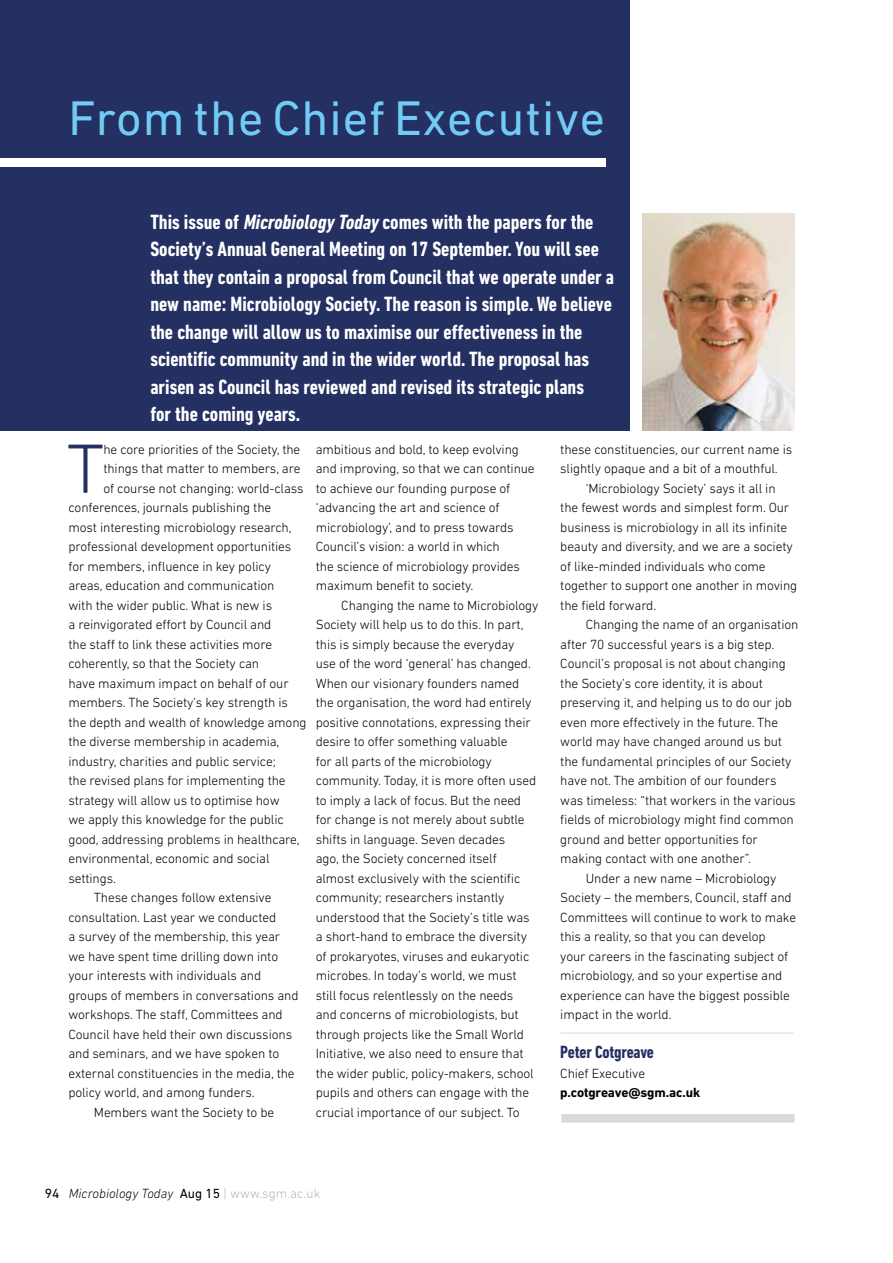
<style>
.page{position:relative;width:893px;height:1263px;background:#fff}
.page>*{position:absolute;margin:0;border:0;box-sizing:border-box;transform-origin:0 0}
.t1{font:300 70.8px "DIN Next LT Pro";color:#242f62}
.t2{font:49.5px "DIN Next LT Pro";letter-spacing:.02em;color:#71cbf4}
.t3{font:700 condensed 21px/27.5px "DIN Next LT Pro";color:#fff}
.t4{font:700 condensed 18px "DIN Next LT Pro";letter-spacing:-.01em;color:#242f62}
.t5{font:300 13.5px/19.5px "DIN Next LT Pro";letter-spacing:-.01em;color:#000}
.t6{font:italic 300 13.5px "DIN Next LT Pro";color:#000}
.t7{font:700 13.5px "DIN Next LT Pro";letter-spacing:-.01em;color:#000}
.s1{font-style:italic}
.s2{font-weight:400;font-style:normal}
.s3{font-style:normal;color:#b2b8bc}
</style>
<div class="page">
<div style="left:0;top:0;width:629px;height:431px;background:#242f62"></div>
<img style="left:642px;top:213px;width:152px;height:218px">
<div style="left:0;top:158px;width:605px;height:9px;background:#fff"></div>
<hr style="left:560px;top:1033px;width:233px;height:1px;background:#d7d9da">
<div style="left:561px;top:1114px;width:233px;height:9px;background:#d7d9da"></div>
<h2 class="t2" style="left:68px;top:90px;width:538px">From the Chief Executive</h2>
<p class="t3" style="left:150px;top:208px;width:465px">This issue of <span class="s1">Microbiology Today</span> comes with the papers for the Society’s Annual General Meeting on 17 September. You will see that they contain a proposal from Council that we operate under a new name: Microbiology Society. The reason is simple. We believe the change will allow us to maximise our effectiveness in the scientific community and in the wider world. The proposal has arisen as Council has reviewed and revised its strategic plans<br>for the coming years.</p>
<h1 class="t1" style="left:67px;top:428px;width:39px">T</h1>
<p class="t5" style="left:103px;top:439px;width:199px">he core priorities of the Society, the</p>
<p class="t5" style="left:103px;top:459px;width:199px">things that matter to members, are</p>
<p class="t5" style="left:103px;top:478px;width:202px">of course not changing: world-class</p>
<p class="t5" style="left:68px;top:498px;width:204px">conferences, journals publishing the</p>
<p class="t5" style="left:68px;top:517px;width:225px">most interesting microbiology research,</p>
<p class="t5" style="left:68px;top:537px;width:224px">professional development opportunities</p>
<p class="t5" style="left:68px;top:556px;width:204px">for members, influence in key policy</p>
<p class="t5" style="left:68px;top:576px;width:208px">areas, education and communication</p>
<p class="t5" style="left:68px;top:595px;width:205px">with the wider public. What is new is</p>
<p class="t5" style="left:68px;top:615px;width:204px">a reinvigorated effort by Council and</p>
<p class="t5" style="left:68px;top:634px;width:205px">the staff to link these activities more</p>
<p class="t5" style="left:68px;top:654px;width:192px">coherently, so that the Society can</p>
<p class="t5" style="left:68px;top:673px;width:222px">have maximum impact on behalf of our</p>
<p class="t5" style="left:68px;top:693px;width:221px">members. The Society’s key strength is</p>
<p class="t5" style="left:68px;top:712px;width:240px">the depth and wealth of knowledge among</p>
<p class="t5" style="left:68px;top:732px;width:213px">the diverse membership in academia,</p>
<p class="t5" style="left:68px;top:751px;width:209px">industry, charities and public service;</p>
<p class="t5" style="left:68px;top:771px;width:219px">the revised plans for implementing the</p>
<p class="t5" style="left:68px;top:790px;width:213px">strategy will allow us to optimise how</p>
<p class="t5" style="left:68px;top:810px;width:217px">we apply this knowledge for the public</p>
<p class="t5" style="left:68px;top:829px;width:233px">good, addressing problems in healthcare,</p>
<p class="t5" style="left:68px;top:849px;width:203px">environmental, economic and social</p>
<p class="t5" style="left:68px;top:868px;width:49px">settings.</p>
<p class="t5" style="left:94px;top:888px;width:179px">These changes follow extensive</p>
<p class="t5" style="left:68px;top:907px;width:209px">consultation. Last year we conducted</p>
<p class="t5" style="left:68px;top:927px;width:213px">a survey of the membership, this year</p>
<p class="t5" style="left:68px;top:946px;width:211px">we have spent time drilling down into</p>
<p class="t5" style="left:68px;top:966px;width:194px">your interests with individuals and</p>
<p class="t5" style="left:68px;top:985px;width:232px">groups of members in conversations and</p>
<p class="t5" style="left:68px;top:1005px;width:216px">workshops. The staff, Committees and</p>
<p class="t5" style="left:68px;top:1024px;width:225px">Council have held their own discussions</p>
<p class="t5" style="left:68px;top:1044px;width:212px">and seminars, and we have spoken to</p>
<p class="t5" style="left:68px;top:1063px;width:228px">external constituencies in the media, the</p>
<p class="t5" style="left:68px;top:1083px;width:188px">policy world, and among funders.</p>
<p class="t5" style="left:94px;top:1102px;width:182px">Members want the Society to be</p>
<p class="t5" style="left:316px;top:439px;width:220px">ambitious and bold, to keep evolving and improving, so that we can continue to achieve our founding purpose of ‘advancing the art and science of microbiology’, and to press towards Council’s vision: a world in which<br>the science of microbiology provides maximum benefit to society.</p>
<p class="t5" style="left:316px;top:595px;width:224px;text-indent:26px">Changing the name to Microbiology Society will help us to do this. In part, this is simply because the everyday<br>use of the word ‘general’ has changed.<br>When our visionary founders named the organisation, the word had entirely positive connotations, expressing their desire to offer something valuable<br>for all parts of the microbiology community. Today, it is more often used to imply a lack of focus. But the need for change is not merely about subtle shifts in language. Seven decades<br>ago, the Society concerned itself almost exclusively with the scientific community; researchers instantly understood that the Society’s title was a short-hand to embrace the diversity of prokaryotes, viruses and eukaryotic microbes. In today’s world, we must still focus relentlessly on the needs<br>and concerns of microbiologists, but through projects like the Small World Initiative, we also need to ensure that the wider public, policy-makers, school pupils and others can engage with the crucial importance of our subject. To</p>
<p class="t5" style="left:560px;top:439px;width:233px">these constituencies, our current name is slightly opaque and a bit of a mouthful.</p>
<p class="t5" style="left:560px;top:478px;width:238px;text-indent:26px">‘Microbiology Society’ says it all in<br>the fewest words and simplest form. Our business is microbiology in all its infinite beauty and diversity, and we are a society of like-minded individuals who come together to support one another in moving the field forward.</p>
<p class="t5" style="left:586px;top:615px;width:214px">Changing the name of an organisation</p>
<p class="t5" style="left:560px;top:634px;width:216px">after 70 successful years is a big step.</p>
<p class="t5" style="left:560px;top:653px;width:227px">Council’s proposal is not about changing</p>
<p class="t5" style="left:560px;top:673px;width:204px">the Society’s core identity, it is about</p>
<p class="t5" style="left:560px;top:692px;width:233px">preserving it, and helping us to do our job</p>
<p class="t5" style="left:560px;top:712px;width:219px">even more effectively in the future. The</p>
<p class="t5" style="left:560px;top:731px;width:223px">world may have changed around us but</p>
<p class="t5" style="left:560px;top:751px;width:233px">the fundamental principles of our Society</p>
<p class="t5" style="left:560px;top:770px;width:218px">have not. The ambition of our founders</p>
<p class="t5" style="left:560px;top:790px;width:237px">was timeless: “that workers in the various</p>
<p class="t5" style="left:560px;top:809px;width:235px">fields of microbiology might find common</p>
<p class="t5" style="left:560px;top:829px;width:199px">ground and better opportunities for</p>
<p class="t5" style="left:560px;top:848px;width:192px">making contact with one another”.</p>
<p class="t5" style="left:586px;top:868px;width:192px">Under a new name – Microbiology</p>
<p class="t5" style="left:560px;top:887px;width:233px">Society – the members, Council, staff and</p>
<p class="t5" style="left:560px;top:907px;width:237px">Committees will continue to work to make</p>
<p class="t5" style="left:560px;top:926px;width:207px">this a reality, so that you can develop</p>
<p class="t5" style="left:560px;top:946px;width:229px">your careers in the fascinating subject of</p>
<p class="t5" style="left:560px;top:965px;width:224px">microbiology, and so your expertise and</p>
<p class="t5" style="left:560px;top:985px;width:231px">experience can have the biggest possible</p>
<p class="t5" style="left:560px;top:1004px;width:113px">impact in the world.</p>
<h3 class="t4" style="left:560px;top:1042px;width:95px">Peter Cotgreave</h3>
<p class="t5" style="left:560px;top:1063px;width:86px">Chief Executive</p>
<p class="t7" style="left:560px;top:1085px;width:141px">p.cotgreave@sgm.ac.uk</p>
<p class="t6" style="left:45px;top:1185px;width:277px"><span class="s2">94</span> Microbiology Today <span class="s2">Aug 15</span> <span class="s3">| www.sgm.ac.uk</span></p>
</div>
